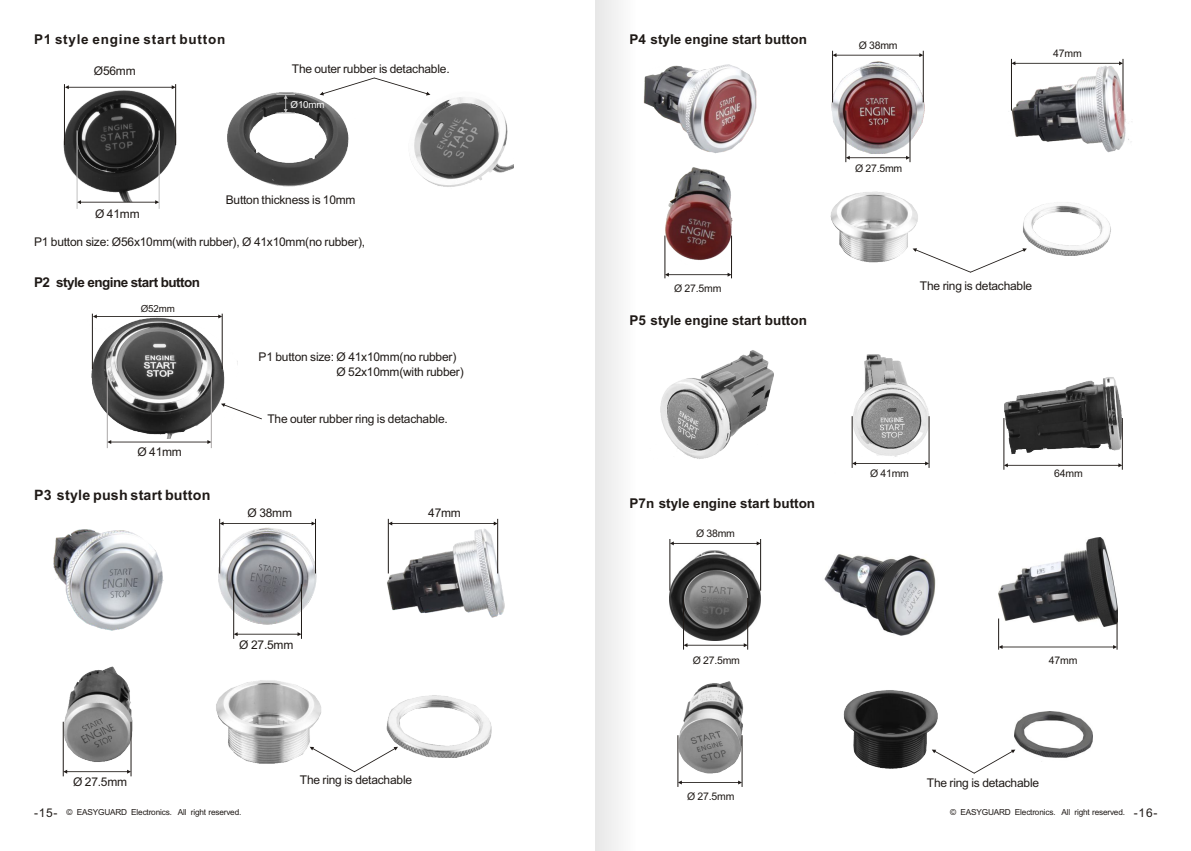
<style>
.page{position:relative;width:1191px;height:851px;background:#fff}
.page>*{position:absolute;margin:0;border:0;box-sizing:border-box;transform-origin:0 0}
.t1{font:700 14.25px "Arial";letter-spacing:.015em;color:#1f1a17}
.t2{font:700 13.5px "Arial";color:#1f1a17}
.t3{font:700 13.5px "Arial";letter-spacing:-.04em;color:#1f1a17}
.t4{font:700 13.5px "Arial";letter-spacing:.055em;color:#1f1a17}
.t5{font:12px/15.1px "Arial";letter-spacing:-.02em;color:#1f1a17}
.t6{font:10.5px "Arial";letter-spacing:-.02em;color:#1f1a17}
.t7{font:9.75px "Arial";letter-spacing:-.02em;color:#fff}
.t8{font:9.75px "Arial";letter-spacing:-.02em;color:#1f1a17}
.t9{font:8.25px "Arial";letter-spacing:-.02em;color:#1f1a17}
.s1{font-size:12px}
.s2{font-family:"Sim Sun"}
</style>
<div class="page">
<img style="left:91px;top:313px;width:147px;height:125px">
<img style="left:227px;top:92px;width:122px;height:95px">
<img style="left:410px;top:94px;width:103px;height:93px">
<img style="left:63px;top:84px;width:114px;height:118px">
<img style="left:386px;top:695px;width:106px;height:63px">
<img style="left:216px;top:680px;width:105px;height:84px">
<img style="left:62px;top:666px;width:71px;height:111px">
<svg style="left:276px;top:94px;width:19px;height:20px"></svg>
<hr style="left:64px;top:84px;width:1px;height:61px;background:#1f1a17">
<hr style="left:175px;top:84px;width:1px;height:61px;background:#1f1a17">
<svg style="left:65px;top:85px;width:111px;height:4px"></svg>
<hr style="left:159px;top:130px;width:1px;height:79px;background:#c2c2c2">
<hr style="left:77px;top:130px;width:1px;height:79px;background:#c2c2c2">
<svg style="left:77px;top:200px;width:82px;height:4px"></svg>
<svg style="left:320px;top:77px;width:110px;height:18px"></svg>
<hr style="left:92px;top:313px;width:1px;height:56px;background:#1f1a17">
<hr style="left:222px;top:313px;width:1px;height:56px;background:#1f1a17">
<svg style="left:93px;top:314px;width:129px;height:4px"></svg>
<hr style="left:211px;top:377px;width:1px;height:71px;background:#aba8a8">
<hr style="left:107px;top:377px;width:1px;height:71px;background:#aba8a8">
<svg style="left:107px;top:440px;width:104px;height:4px"></svg>
<img style="left:53px;top:529px;width:111px;height:102px">
<img style="left:387px;top:521px;width:118px;height:97px">
<img style="left:218px;top:525px;width:99px;height:103px">
<hr style="left:497px;top:518px;width:1px;height:55px;background:#1f1a17">
<hr style="left:388px;top:518px;width:1px;height:55px;background:#1f1a17">
<svg style="left:388px;top:521px;width:109px;height:4px"></svg>
<hr style="left:315px;top:518px;width:1px;height:55px;background:#1f1a17">
<hr style="left:219px;top:518px;width:1px;height:55px;background:#1f1a17">
<svg style="left:220px;top:521px;width:95px;height:4px"></svg>
<hr style="left:301px;top:584px;width:1px;height:54px;background:#1f1a17">
<hr style="left:233px;top:584px;width:1px;height:54px;background:#1f1a17">
<svg style="left:234px;top:632px;width:67px;height:4px"></svg>
<hr style="left:131px;top:721px;width:1px;height:55px;background:#1f1a17">
<hr style="left:63px;top:721px;width:1px;height:55px;background:#1f1a17">
<svg style="left:63px;top:769px;width:68px;height:4px"></svg>
<svg style="left:310px;top:746px;width:88px;height:26px"></svg>
<svg style="left:221px;top:403px;width:41px;height:16px"></svg>
<img style="left:843px;top:690px;width:95px;height:79px">
<img style="left:852px;top:354px;width:78px;height:114px">
<img style="left:660px;top:350px;width:114px;height:109px">
<img style="left:1003px;top:377px;width:120px;height:93px">
<img style="left:1011px;top:58px;width:121px;height:87px">
<img style="left:831px;top:57px;width:94px;height:99px">
<img style="left:643px;top:64px;width:114px;height:90px">
<hr style="left:923px;top:51px;width:1px;height:51px;background:#1f1a17">
<hr style="left:832px;top:51px;width:1px;height:51px;background:#1f1a17">
<svg style="left:832px;top:53px;width:91px;height:4px"></svg>
<hr style="left:909px;top:110px;width:1px;height:52px;background:#1f1a17">
<hr style="left:845px;top:110px;width:1px;height:52px;background:#1f1a17">
<hr style="left:1122px;top:59px;width:1px;height:52px;background:#1f1a17">
<hr style="left:1011px;top:59px;width:1px;height:52px;background:#1f1a17">
<svg style="left:1012px;top:61px;width:111px;height:4px"></svg>
<img style="left:1023px;top:145px;width:100px;height:111px">
<img style="left:830px;top:156px;width:88px;height:107px">
<hr style="left:731px;top:235px;width:1px;height:43px;background:#1f1a17">
<hr style="left:664px;top:235px;width:1px;height:43px;background:#1f1a17">
<svg style="left:665px;top:273px;width:66px;height:3px"></svg>
<svg style="left:912px;top:248px;width:114px;height:24px"></svg>
<hr style="left:1121px;top:418px;width:1px;height:51px;background:#1f1a17">
<hr style="left:1003px;top:418px;width:1px;height:51px;background:#1f1a17">
<svg style="left:1004px;top:463px;width:118px;height:4px"></svg>
<hr style="left:928px;top:416px;width:1px;height:52px;background:#1f1a17">
<hr style="left:851px;top:416px;width:1px;height:52px;background:#1f1a17">
<svg style="left:852px;top:461px;width:77px;height:4px"></svg>
<img style="left:824px;top:554px;width:112px;height:82px">
<img style="left:677px;top:681px;width:67px;height:106px">
<img style="left:998px;top:537px;width:119px;height:89px">
<img style="left:670px;top:550px;width:90px;height:90px">
<hr style="left:1116px;top:618px;width:1px;height:31px;background:#1f1a17">
<hr style="left:998px;top:618px;width:1px;height:31px;background:#1f1a17">
<svg style="left:998px;top:645px;width:119px;height:4px"></svg>
<hr style="left:760px;top:539px;width:1px;height:51px;background:#1f1a17">
<hr style="left:669px;top:539px;width:1px;height:51px;background:#1f1a17">
<svg style="left:670px;top:541px;width:90px;height:4px"></svg>
<hr style="left:747px;top:598px;width:1px;height:51px;background:#1f1a17">
<hr style="left:683px;top:598px;width:1px;height:51px;background:#1f1a17">
<svg style="left:684px;top:643px;width:63px;height:4px"></svg>
<hr style="left:741px;top:735px;width:1px;height:51px;background:#1f1a17">
<hr style="left:677px;top:735px;width:1px;height:51px;background:#1f1a17">
<svg style="left:678px;top:780px;width:64px;height:4px"></svg>
<img style="left:1014px;top:711px;width:78px;height:47px">
<svg style="left:931px;top:749px;width:84px;height:24px"></svg>
<img style="left:664px;top:167px;width:69px;height:102px">
<div style="left:595px;top:0;width:41px;height:850px;background:#f2f2f2"></div>
<p class="t4" style="left:34px;top:34px;width:193px">P1 style engine start button</p>
<p class="t5" style="left:94px;top:64px;width:43px">Ø56mm</p>
<p class="t5" style="left:292px;top:62px;width:159px">The outer rubber is detachable.</p>
<p class="t7" style="left:291px;top:101px;width:35px">Ø10mm</p>
<p class="t5" style="left:95px;top:207px;width:46px">Ø 41mm</p>
<p class="t5" style="left:226px;top:193px;width:131px">Button thickness is 10mm</p>
<p class="t5" style="left:34px;top:235px;width:332px">P1 button size: Ø56x10mm(with rubber), Ø 41x10mm(no rubber),</p>
<p class="t3" style="left:34px;top:277px;width:168px">P2 style engine start button</p>
<p class="t8" style="left:141px;top:305px;width:35px">Ø52mm</p>
<p class="t5" style="left:137px;top:445px;width:46px">Ø 41mm</p>
<p class="t1" style="left:34px;top:489px;width:178px">P3 style push start button</p>
<p class="t5" style="left:336px;top:350px;width:129px;text-indent:-78px">P1 button size: Ø 41x10mm(no rubber)<br>Ø 52x10mm(with rubber)</p>
<p class="t5" style="left:267px;top:412px;width:182px">The outer rubber ring is detachable.</p>
<p class="t5" style="left:247px;top:506px;width:46px">Ø 38mm</p>
<p class="t5" style="left:428px;top:506px;width:34px">47mm</p>
<p class="t5" style="left:239px;top:638px;width:56px">Ø 27.5mm</p>
<p class="t5" style="left:73px;top:775px;width:56px">Ø 27.5mm</p>
<p class="t5" style="left:300px;top:773px;width:114px">The ring is detachable</p>
<p class="t2" style="left:629px;top:34px;width:179px">P4 style engine start button</p>
<p class="t6" style="left:858px;top:41px;width:40px">Ø 38mm</p>
<p class="t6" style="left:855px;top:164px;width:49px">Ø 27.5mm</p>
<p class="t6" style="left:1053px;top:49px;width:30px">47mm</p>
<p class="t6" style="left:674px;top:284px;width:49px">Ø 27.5mm</p>
<p class="t5" style="left:920px;top:279px;width:114px">The ring is detachable</p>
<p class="t2" style="left:629px;top:315px;width:179px">P5 style engine start button</p>
<p class="t2" style="left:629px;top:497px;width:187px">P7n style engine start button</p>
<p class="t6" style="left:696px;top:529px;width:40px">Ø 38mm</p>
<p class="t6" style="left:692px;top:656px;width:49px">Ø 27.5mm</p>
<p class="t6" style="left:687px;top:792px;width:49px">Ø 27.5mm</p>
<p class="t6" style="left:870px;top:469px;width:40px">Ø 41mm</p>
<p class="t6" style="left:1054px;top:469px;width:30px">64mm</p>
<p class="t6" style="left:1048px;top:656px;width:30px">47mm</p>
<p class="t5" style="left:927px;top:776px;width:114px">The ring is detachable</p>
<p class="t9" style="left:34px;top:809px;width:209px"><span class="s1">-15-</span> © EASYGUARD Electronics<span class="s2">.</span> All right reserved.</p>
<p class="t9" style="left:950px;top:809px;width:208px">© EASYGUARD Electronics<span class="s2">.</span> All right reserved. <span class="s1">-16-</span></p>
</div>
